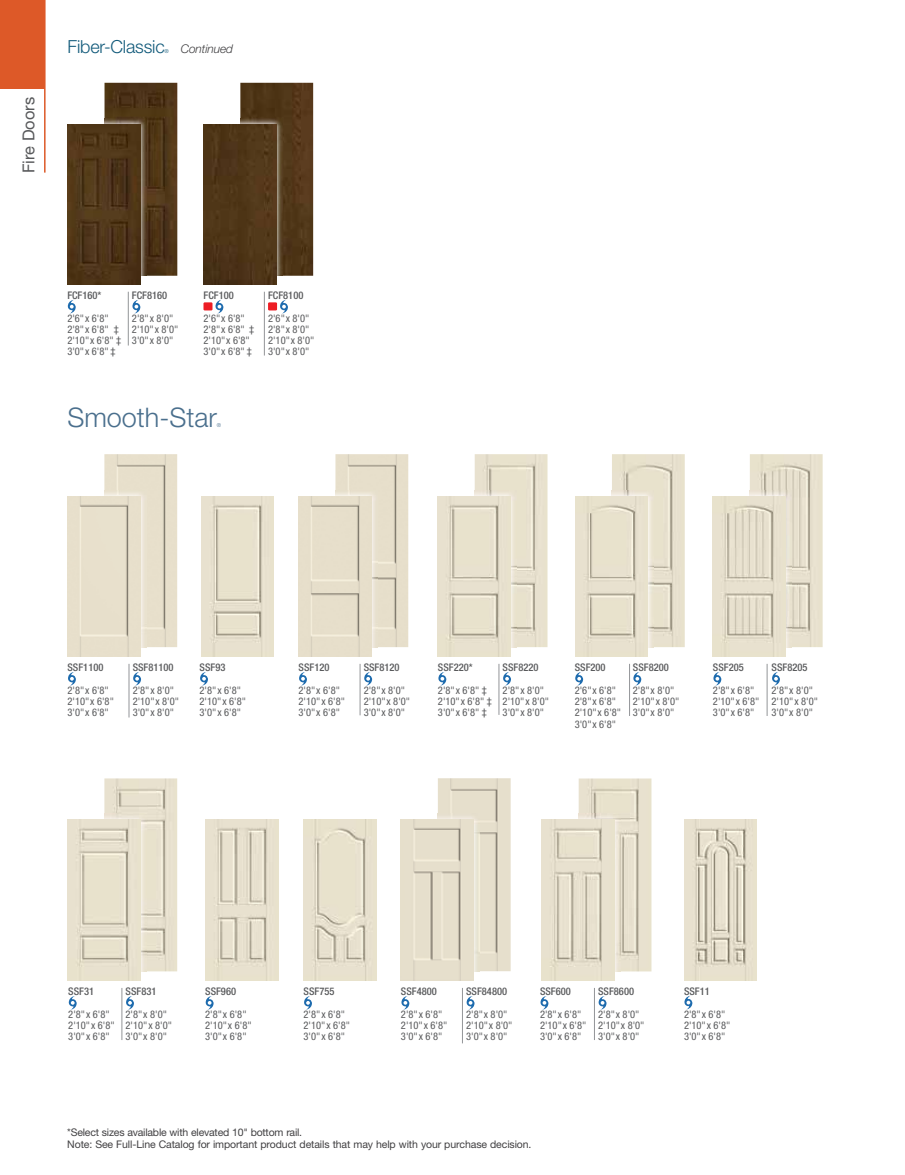
<style>
.page{position:relative;width:905px;height:1175px;background:#fff}
.page>*{position:absolute;margin:0;border:0;box-sizing:border-box;transform-origin:0 0}
.t1{font:300 27px "Helvetica Neue LT Std";color:#4a6f8d}
.t2{font:300 18px "Helvetica Neue LT Std";letter-spacing:-.01em;color:#135b7b}
.t3{font:16.5px "Helvetica Neue LT Std";color:#58595b}
.t4{font:italic 300 12px "Helvetica Neue LT Std";letter-spacing:-.01em;color:#414042}
.t5{font:condensed 10.5px/11.2px "Helvetica Neue LT Std";color:#58595b}
.t6{font:500 condensed 10.5px "Helvetica Neue LT Std";color:#58595b}
.t7{font:10.5px/12px "Helvetica Neue LT Std";letter-spacing:-.01em;color:#414042}
.t8{font:300 5.4px "Helvetica Neue LT Std";color:#4a6f8d}
.t9{font:300 5.4px "Helvetica Neue LT Std";color:#135b7b}
</style>
<div class="page">
<img style="left:612px;top:454px;width:72px;height:193px">
<img style="left:474px;top:454px;width:73px;height:193px">
<img style="left:578px;top:778px;width:73px;height:193px">
<img style="left:104px;top:454px;width:73px;height:193px">
<img style="left:335px;top:454px;width:73px;height:193px">
<img style="left:438px;top:778px;width:72px;height:193px">
<img style="left:750px;top:454px;width:72px;height:193px">
<img style="left:104px;top:778px;width:73px;height:193px">
<img style="left:612px;top:490px;width:41px;height:157px">
<img style="left:575px;top:496px;width:73px;height:161px">
<img style="left:474px;top:490px;width:42px;height:157px">
<img style="left:438px;top:496px;width:72px;height:161px">
<img style="left:541px;top:819px;width:79px;height:162px">
<img style="left:578px;top:813px;width:42px;height:158px">
<img style="left:542px;top:820px;width:72px;height:160px">
<img style="left:104px;top:490px;width:42px;height:157px">
<img style="left:68px;top:496px;width:72px;height:161px">
<img style="left:335px;top:490px;width:42px;height:157px">
<img style="left:298px;top:496px;width:73px;height:161px">
<img style="left:400px;top:813px;width:79px;height:168px">
<img style="left:438px;top:813px;width:41px;height:158px">
<img style="left:401px;top:819px;width:73px;height:161px">
<img style="left:684px;top:819px;width:72px;height:161px">
<img style="left:749px;top:490px;width:42px;height:157px">
<img style="left:713px;top:496px;width:72px;height:161px">
<img style="left:67px;top:819px;width:79px;height:162px">
<img style="left:104px;top:813px;width:42px;height:158px">
<img style="left:68px;top:820px;width:72px;height:160px">
<img style="left:201px;top:496px;width:73px;height:161px">
<img style="left:205px;top:820px;width:73px;height:160px">
<img style="left:303px;top:820px;width:73px;height:160px">
<svg style="left:200px;top:672px;width:8px;height:13px"></svg>
<svg style="left:438px;top:672px;width:8px;height:13px"></svg>
<svg style="left:503px;top:672px;width:8px;height:13px"></svg>
<hr style="left:498px;top:664px;width:1px;height:51px;background:#939598">
<svg style="left:304px;top:996px;width:8px;height:13px"></svg>
<svg style="left:205px;top:996px;width:9px;height:13px"></svg>
<svg style="left:684px;top:995px;width:8px;height:14px"></svg>
<svg style="left:68px;top:672px;width:8px;height:13px"></svg>
<svg style="left:299px;top:672px;width:8px;height:13px"></svg>
<svg style="left:401px;top:996px;width:8px;height:13px"></svg>
<svg style="left:575px;top:672px;width:8px;height:13px"></svg>
<svg style="left:713px;top:672px;width:8px;height:13px"></svg>
<svg style="left:772px;top:672px;width:8px;height:13px"></svg>
<svg style="left:633px;top:672px;width:8px;height:13px"></svg>
<svg style="left:540px;top:996px;width:8px;height:13px"></svg>
<svg style="left:598px;top:996px;width:9px;height:13px"></svg>
<svg style="left:133px;top:672px;width:8px;height:13px"></svg>
<svg style="left:364px;top:672px;width:8px;height:13px"></svg>
<svg style="left:466px;top:996px;width:9px;height:13px"></svg>
<hr style="left:594px;top:988px;width:1px;height:52px;background:#939598">
<hr style="left:129px;top:664px;width:1px;height:53px;background:#939598">
<hr style="left:359px;top:664px;width:1px;height:51px;background:#939598">
<hr style="left:462px;top:988px;width:1px;height:55px;background:#939598">
<hr style="left:766px;top:664px;width:1px;height:52px;background:#939598">
<hr style="left:629px;top:664px;width:1px;height:52px;background:#939598">
<svg style="left:68px;top:996px;width:9px;height:13px"></svg>
<svg style="left:126px;top:996px;width:8px;height:13px"></svg>
<hr style="left:121px;top:988px;width:1px;height:52px;background:#939598">
<img style="left:240px;top:83px;width:73px;height:193px">
<img style="left:104px;top:83px;width:73px;height:193px">
<img style="left:240px;top:118px;width:42px;height:158px">
<img style="left:203px;top:124px;width:73px;height:161px">
<img style="left:104px;top:118px;width:42px;height:158px">
<img style="left:68px;top:124px;width:72px;height:161px">
<div style="left:203px;top:302px;width:9px;height:8px;background:#ed1d24"></div>
<svg style="left:215px;top:300px;width:9px;height:13px"></svg>
<svg style="left:67px;top:300px;width:9px;height:13px"></svg>
<div style="left:268px;top:302px;width:9px;height:8px;background:#ed1d24"></div>
<svg style="left:280px;top:300px;width:8px;height:13px"></svg>
<svg style="left:132px;top:300px;width:9px;height:13px"></svg>
<hr style="left:264px;top:292px;width:1px;height:63px;background:#939598">
<hr style="left:128px;top:292px;width:1px;height:53px;background:#939598">
<div style="left:0;top:0;width:44px;height:89px;background:#dd5928"></div>
<hr style="left:44px;top:0;width:2px;height:173px;background:#dd5928">
<h3 class="t3" style="left:19px;top:173px;width:78px;rotate:-90deg">Fire Doors</h3>
<h2 class="t2" style="left:68px;top:36px;width:99px">Fiber-Classic</h2>
<p class="t9" style="left:165px;top:48px;width:6px">®</p>
<p class="t4" style="left:181px;top:42px;width:54px">Continued</p>
<p class="t6" style="left:67px;top:289px;width:36px">FCF160*</p>
<p class="t5" style="left:67px;top:312px;width:55px">2'6" x 6'8"<br>2'8" x 6'8" ‡<br>2'10" x 6'8" ‡<br>3'0" x 6'8" ‡</p>
<p class="t6" style="left:132px;top:289px;width:37px">FCF8160</p>
<p class="t5" style="left:132px;top:312px;width:48px">2'8" x 8'0"<br>2'10" x 8'0"<br>3'0" x 8'0"</p>
<p class="t6" style="left:203px;top:289px;width:32px">FCF100</p>
<p class="t5" style="left:203px;top:312px;width:52px">2'6" x 6'8"<br>2'8" x 6'8" ‡<br>2'10" x 6'8"<br>3'0" x 6'8" ‡</p>
<p class="t6" style="left:268px;top:289px;width:37px">FCF8100</p>
<p class="t5" style="left:268px;top:312px;width:48px">2'6" x 8'0"<br>2'8" x 8'0"<br>2'10" x 8'0"<br>3'0" x 8'0"</p>
<h1 class="t1" style="left:67px;top:401px;width:151px">Smooth-Star</h1>
<p class="t8" style="left:217px;top:422px;width:6px">®</p>
<p class="t6" style="left:67px;top:661px;width:37px">SSF1100</p>
<p class="t5" style="left:67px;top:684px;width:48px">2'8" x 6'8"<br>2'10" x 6'8"<br>3'0" x 6'8"</p>
<p class="t6" style="left:133px;top:661px;width:42px">SSF81100</p>
<p class="t5" style="left:133px;top:684px;width:48px">2'8" x 8'0"<br>2'10" x 8'0"<br>3'0" x 8'0"</p>
<p class="t6" style="left:200px;top:661px;width:27px">SSF93</p>
<p class="t5" style="left:200px;top:684px;width:48px">2'8" x 6'8"<br>2'10" x 6'8"<br>3'0" x 6'8"</p>
<p class="t6" style="left:298px;top:661px;width:32px">SSF120</p>
<p class="t5" style="left:298px;top:684px;width:48px">2'8" x 6'8"<br>2'10" x 6'8"<br>3'0" x 6'8"</p>
<p class="t6" style="left:364px;top:661px;width:37px">SSF8120</p>
<p class="t5" style="left:364px;top:684px;width:48px">2'8" x 8'0"<br>2'10" x 8'0"<br>3'0" x 8'0"</p>
<p class="t6" style="left:438px;top:661px;width:36px">SSF220*</p>
<p class="t5" style="left:438px;top:684px;width:55px">2'8" x 6'8" ‡<br>2'10" x 6'8" ‡<br>3'0" x 6'8" ‡</p>
<p class="t6" style="left:502px;top:661px;width:37px">SSF8220</p>
<p class="t5" style="left:502px;top:684px;width:48px">2'8" x 8'0"<br>2'10" x 8'0"<br>3'0" x 8'0"</p>
<p class="t6" style="left:574px;top:661px;width:32px">SSF200</p>
<p class="t5" style="left:574px;top:684px;width:48px">2'6" x 6'8"<br>2'8" x 6'8"<br>2'10" x 6'8"<br>3'0" x 6'8"</p>
<p class="t6" style="left:633px;top:661px;width:37px">SSF8200</p>
<p class="t5" style="left:633px;top:684px;width:48px">2'8" x 8'0"<br>2'10" x 8'0"<br>3'0" x 8'0"</p>
<p class="t6" style="left:713px;top:661px;width:32px">SSF205</p>
<p class="t5" style="left:713px;top:684px;width:48px">2'8" x 6'8"<br>2'10" x 6'8"<br>3'0" x 6'8"</p>
<p class="t6" style="left:771px;top:661px;width:37px">SSF8205</p>
<p class="t5" style="left:771px;top:684px;width:48px">2'8" x 8'0"<br>2'10" x 8'0"<br>3'0" x 8'0"</p>
<p class="t6" style="left:68px;top:985px;width:27px">SSF31</p>
<p class="t5" style="left:68px;top:1008px;width:48px">2'8" x 6'8"<br>2'10" x 6'8"<br>3'0" x 6'8"</p>
<p class="t6" style="left:126px;top:985px;width:32px">SSF831</p>
<p class="t5" style="left:126px;top:1008px;width:48px">2'8" x 8'0"<br>2'10" x 8'0"<br>3'0" x 8'0"</p>
<p class="t6" style="left:205px;top:985px;width:32px">SSF960</p>
<p class="t5" style="left:205px;top:1008px;width:48px">2'8" x 6'8"<br>2'10" x 6'8"<br>3'0" x 6'8"</p>
<p class="t6" style="left:303px;top:985px;width:32px">SSF755</p>
<p class="t5" style="left:303px;top:1008px;width:48px">2'8" x 6'8"<br>2'10" x 6'8"<br>3'0" x 6'8"</p>
<p class="t6" style="left:401px;top:985px;width:37px">SSF4800</p>
<p class="t5" style="left:401px;top:1008px;width:48px">2'8" x 6'8"<br>2'10" x 6'8"<br>3'0" x 6'8"</p>
<p class="t6" style="left:466px;top:985px;width:42px">SSF84800</p>
<p class="t5" style="left:466px;top:1008px;width:48px">2'8" x 8'0"<br>2'10" x 8'0"<br>3'0" x 8'0"</p>
<p class="t6" style="left:540px;top:985px;width:32px">SSF600</p>
<p class="t5" style="left:540px;top:1008px;width:48px">2'8" x 6'8"<br>2'10" x 6'8"<br>3'0" x 6'8"</p>
<p class="t6" style="left:598px;top:985px;width:37px">SSF8600</p>
<p class="t5" style="left:598px;top:1008px;width:48px">2'8" x 8'0"<br>2'10" x 8'0"<br>3'0" x 8'0"</p>
<p class="t7" style="left:67px;top:1125px;width:465px">*Select sizes available with elevated 10" bottom rail.<br>Note: See Full-Line Catalog for important product details that may help with your purchase decision.</p>
<p class="t6" style="left:684px;top:985px;width:27px">SSF11</p>
<p class="t5" style="left:684px;top:1008px;width:48px">2'8" x 6'8"<br>2'10" x 6'8"<br>3'0" x 6'8"</p>
</div>
